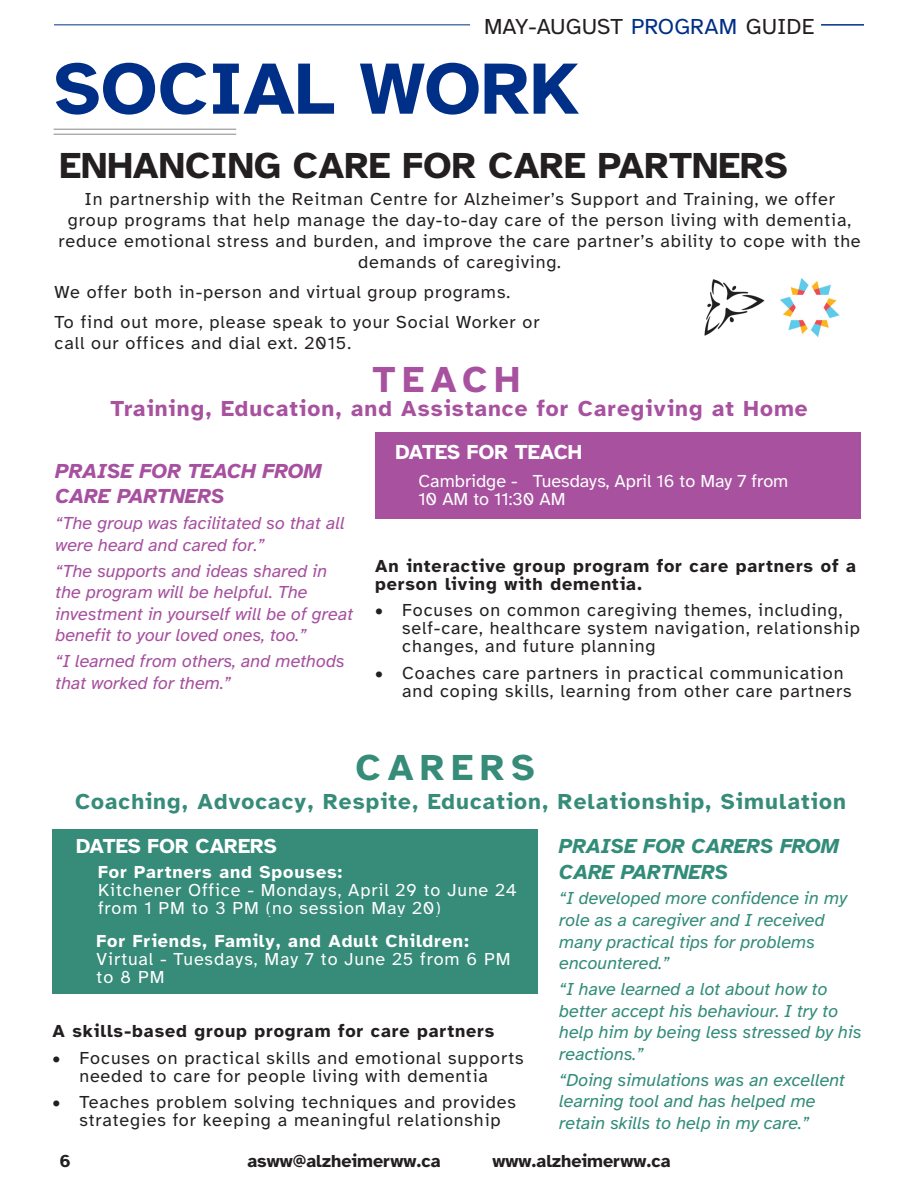
<style>
.page{position:relative;width:918px;height:1188px;background:#fff}
.page>*{position:absolute;margin:0;border:0;box-sizing:border-box;transform-origin:0 0}
.Text_Left{font:700 75px "Atkinson Hyperlegible";color:#002f87}
.Text_Center{font:700 37.5px "Atkinson Hyperlegible";color:#231f20}
.Text_Center-2{font:700 37.5px "Atkinson Hyperlegible";letter-spacing:.18em;color:#368b79}
.Text_Center-3{font:700 37.5px "Atkinson Hyperlegible";letter-spacing:.18em;color:#a7519f}
.Text_Center-4{font:700 22.5px "Atkinson Hyperlegible";letter-spacing:.05em;color:#368b79}
.Text_Center-5{font:700 22.5px "Atkinson Hyperlegible";letter-spacing:.05em;color:#a7519f}
.Text_Center-6{font:22.5px "Atkinson Hyperlegible";color:#231f20}
.Text_Left-2{font:italic 700 21px/25.2px "Atkinson Hyperlegible";color:#328c79}
.Text_Left-3{font:italic 700 21px/25.2px "Atkinson Hyperlegible";color:#a6509f}
.Text_Left-4{font:700 21px "Atkinson Hyperlegible";color:#fff}
.Text_Left-5{font:18px/18px "Atkinson Hyperlegible";letter-spacing:.05em;color:#231f20}
.Text_Left-6{font:italic 18px/21.6px "Atkinson Hyperlegible";color:#328c79}
.Text_Left-7{font:italic 18px/21.6px "Atkinson Hyperlegible";color:#a6509f}
.Text_Left-8{font:18px/18px "Atkinson Hyperlegible";letter-spacing:.05em;color:#fff}
.Text_Left-9{font:700 18px/18px "Atkinson Hyperlegible";letter-spacing:.05em;color:#231f20}
.Text_Left-10{font:700 18px "Atkinson Hyperlegible";letter-spacing:.05em;color:#fff}
.Text_Left-11{font:18px "Atkinson Hyperlegible";color:#fff}
.Text_Center-7{font:700 18px "Atkinson Hyperlegible";color:#231f20}
.s1{color:#002f87}
</style>
<div class="page">
<hr style="left:54px;top:24px;width:416px;height:1px;background:#002f87">
<hr style="left:821px;top:24px;width:43px;height:2px;background:#002f87">
<div style="left:375px;top:433px;width:486px;height:86px;background:#a7519f"></div>
<img style="left:781px;top:279px;width:59px;height:58px">
<img style="left:704px;top:279px;width:61px;height:57px">
<div style="left:52px;top:830px;width:486px;height:164px;background:#368b79"></div>
<hr style="left:54px;top:129px;width:182px;height:1px;background:#86888b">
<hr style="left:54px;top:134px;width:182px;height:1px;background:#86888b">
<p class="Text_Center-6" style="left:484px;top:14px;width:332px">MAY-AUGUST <span class="s1">PROGRAM</span> GUIDE</p>
<p class="Text_Left" style="left:54px;top:45px;width:527px">SOCIAL WORK</p>
<p class="Text_Center" style="left:59px;top:144px;width:730px">ENHANCING CARE FOR CARE PARTNERS</p>
<p class="Text_Left-5" style="left:58px;top:189px;width:804px;line-height:21px;text-align:center">In partnership with the Reitman Centre for Alzheimer’s Support and Training, we offer group programs that help manage the day-to-day care of the person living with dementia, reduce emotional stress and burden, and improve the care partner’s ability to cope with the demands of caregiving.</p>
<p class="Text_Left-5" style="left:55px;top:283px;width:457px">We offer both in-person and virtual group programs.</p>
<p class="Text_Left-5" style="left:55px;top:313px;width:486px">To find out more, please speak to your Social Worker or</p>
<p class="Text_Left-5" style="left:55px;top:334px;width:298px">call our offices and dial ext. 2015.</p>
<p class="Text_Center-3" style="left:373px;top:358px;width:149px">TEACH</p>
<p class="Text_Center-5" style="left:110px;top:395px;width:699px">Training, Education, and Assistance for Caregiving at Home</p>
<p class="Text_Left-3" style="left:56px;top:459px;width:268px">PRAISE FOR TEACH FROM<br>CARE PARTNERS</p>
<p class="Text_Left-7" style="left:56px;top:513px;width:291px">“The group was facilitated so that all were heard and cared for.”</p>
<p class="Text_Left-7" style="left:56px;top:560px;width:299px">“The supports and ideas shared in the program will be helpful. The investment in yourself will be of great benefit to your loved ones, too.”</p>
<p class="Text_Left-7" style="left:56px;top:651px;width:291px">“I learned from others, and methods that worked for them.”</p>
<p class="Text_Left-4" style="left:395px;top:440px;width:188px">DATES FOR TEACH</p>
<p class="Text_Left-11" style="left:418px;top:471px;width:371px">Cambridge - Tuesdays, April 16 to May 7 from</p>
<p class="Text_Left-11" style="left:418px;top:489px;width:149px">10 AM to 11:30 AM</p>
<p class="Text_Left-9" style="left:375px;top:557px;width:482px">An interactive group program for care partners of a person living with dementia.</p>
<p class="Text_Left-5" style="left:402px;top:601px;width:459px;text-indent:-27px">• Focuses on common caregiving themes, including, self-care, healthcare system navigation, relationship changes, and future planning</p>
<p class="Text_Left-5" style="left:402px;top:664px;width:451px;text-indent:-27px">• Coaches care partners in practical communication and coping skills, learning from other care partners</p>
<p class="Text_Center-2" style="left:355px;top:745px;width:181px">CARERS</p>
<p class="Text_Center-4" style="left:75px;top:789px;width:772px">Coaching, Advocacy, Respite, Education, Relationship, Simulation</p>
<p class="Text_Left-4" style="left:76px;top:834px;width:202px">DATES FOR CARERS</p>
<p class="Text_Left-10" style="left:98px;top:862px;width:246px">For Partners and Spouses:</p>
<p class="Text_Left-8" style="left:98px;top:882px;width:420px">Kitchener Office - Mondays, April 29 to June 24 from 1 PM to 3 PM (no session May 20)</p>
<p class="Text_Left-10" style="left:97px;top:930px;width:374px">For Friends, Family, and Adult Children:</p>
<p class="Text_Left-8" style="left:97px;top:950px;width:416px">Virtual - Tuesdays, May 7 to June 25 from 6 PM to 8 PM</p>
<p class="Text_Left-9" style="left:52px;top:1022px;width:444px">A skills-based group program for care partners</p>
<p class="Text_Left-5" style="left:52px;top:1049px;width:473px;text-align:center">• Focuses on practical skills and emotional supports needed to care for people living with dementia</p>
<p class="Text_Left-5" style="left:80px;top:1094px;width:438px;text-indent:-27px">• Teaches problem solving techniques and provides strategies for keeping a meaningful relationship</p>
<p class="Text_Left-2" style="left:559px;top:834px;width:282px">PRAISE FOR CARERS FROM<br>CARE PARTNERS</p>
<p class="Text_Left-6" style="left:559px;top:888px;width:289px">“I developed more confidence in my role as a caregiver and I received many practical tips for problems encountered.”</p>
<p class="Text_Left-6" style="left:559px;top:979px;width:304px">“I have learned a lot about how to better accept his behaviour. I try to help him by being less stressed by his reactions.”</p>
<p class="Text_Left-6" style="left:559px;top:1069px;width:287px">“Doing simulations was an excellent learning tool and has helped me retain skills to help in my care.”</p>
<p class="Text_Center-7" style="left:59px;top:1151px;width:13px">6</p>
<p class="Text_Center-7" style="left:247px;top:1151px;width:195px">asww@alzheimerww.ca</p>
<p class="Text_Center-7" style="left:492px;top:1151px;width:180px">www.alzheimerww.ca</p>
</div>
